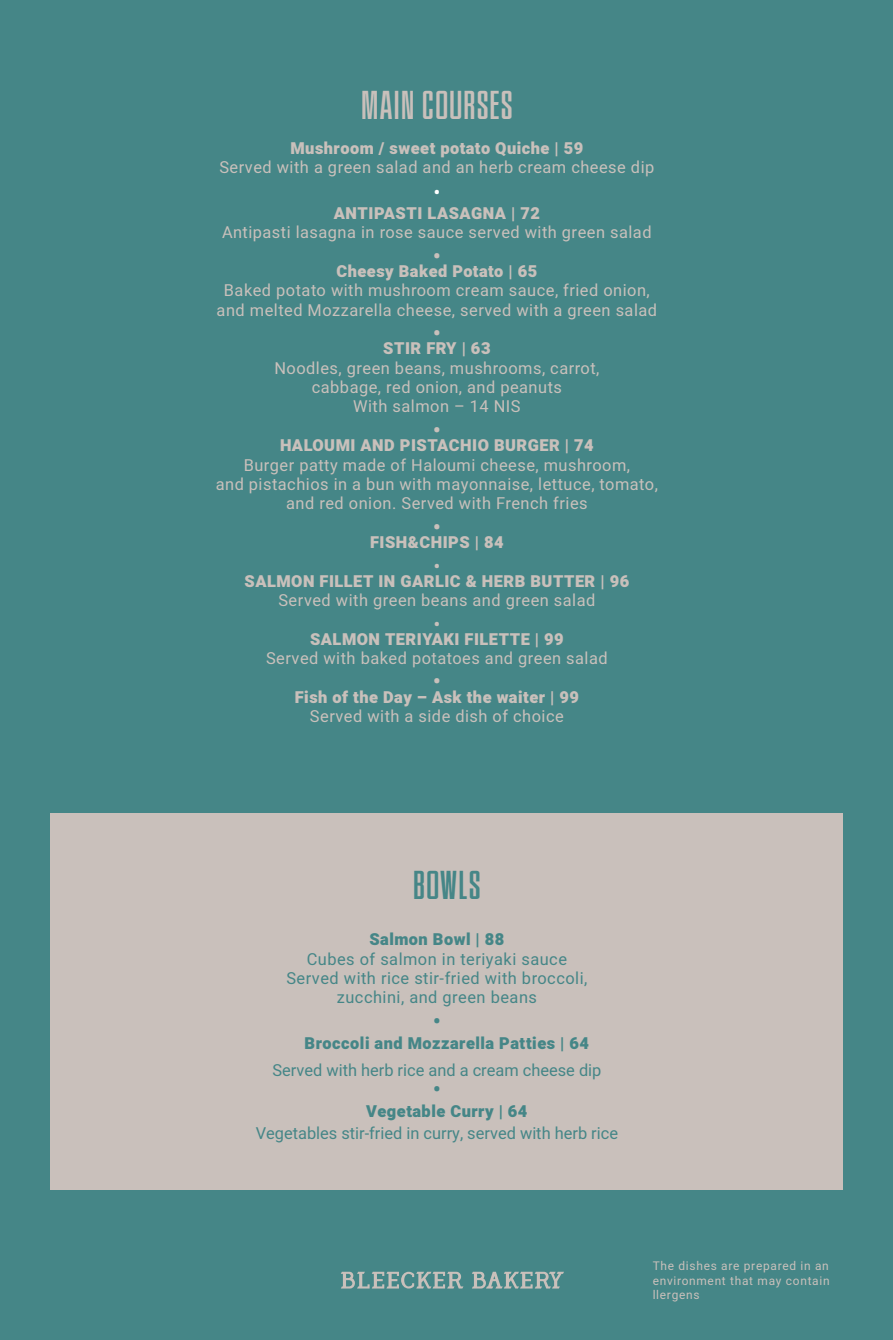
<style>
.page{position:relative;width:893px;height:1340px;background:#fff}
.page>*{position:absolute;margin:0;border:0;box-sizing:border-box;transform-origin:0 0}
.t1{font:44.62px "Bar Lev AAA";letter-spacing:.02em;color:#c9c0bb}
.t2{font:44.62px "Bar Lev AAA";letter-spacing:.02em;color:#458687}
.t3{font:900 19.78px "Heebo";color:#c9c0bb}
.t4{font:900 19.78px "Heebo";color:#458687}
.t5{font:16.45px/19.4px "Heebo";letter-spacing:.03em;color:#c9c0bb;text-align:center}
.t6{font:900 16.45px/24.3px "Heebo";letter-spacing:.03em;color:#c9c0bb;text-align:center}
.t7{font:16.45px/19.4px "Heebo";letter-spacing:.03em;color:#458687;text-align:center}
.t8{font:16.45px "Heebo";color:#458687}
.t9{font:900 16.45px "Heebo";letter-spacing:.03em;color:#458687}
.t10{font:900 16.45px "Heebo";color:#fff}
.t11{font:11.9px/14.9px "Heebo";letter-spacing:.06em;color:#c9c0bb;text-align:justify}
</style>
<div class="page">
<div style="left:0;top:0;width:893px;height:1339px;background:#458687"></div>
<div style="left:50px;top:813px;width:793px;height:376px;background:#c9c0bb"></div>
<svg style="left:341px;top:1271px;width:122px;height:17px"></svg>
<svg style="left:472px;top:1271px;width:92px;height:17px"></svg>
<h1 class="t1" style="left:361px;top:80px;width:154px">MAIN COURSES</h1>
<p class="t6" style="left:290px;top:137px;width:294px">Mushroom / sweet potato Quiche | 59</p>
<p class="t5" style="left:219px;top:158px;width:436px">Served with a green salad and an herb cream cheese dip</p>
<p class="t10" style="left:434px;top:180px;width:8px">•</p>
<p class="t6" style="left:334px;top:201px;width:208px">ANTIPASTI LASAGNA | 72</p>
<p class="t5" style="left:222px;top:223px;width:431px">Antipasti lasagna in rose sauce served with green salad</p>
<p class="t3" style="left:433px;top:242px;width:9px">•</p>
<p class="t6" style="left:336px;top:259px;width:202px">Cheesy Baked Potato | 65</p>
<p class="t5" style="left:217px;top:281px;width:442px">Baked potato with mushroom cream sauce, fried onion, and melted Mozzarella cheese, served with a green salad</p>
<p class="t3" style="left:433px;top:319px;width:9px">•</p>
<p class="t6" style="left:383px;top:337px;width:109px">STIR FRY | 63</p>
<p class="t5" style="left:274px;top:358px;width:327px">Noodles, green beans, mushrooms, carrot, cabbage, red onion, and peanuts<br>With salmon – 14 NIS</p>
<p class="t3" style="left:433px;top:416px;width:9px">•</p>
<p class="t6" style="left:280px;top:434px;width:315px">HALOUMI AND PISTACHIO BURGER | 74</p>
<p class="t5" style="left:216px;top:455px;width:444px">Burger patty made of Haloumi cheese, mushroom,<br>and pistachios in a bun with mayonnaise, lettuce, tomato, and red onion. Served with French fries</p>
<p class="t3" style="left:433px;top:513px;width:9px">•</p>
<p class="t6" style="left:370px;top:530px;width:135px">FISH&amp;CHIPS | 84 •</p>
<p class="t6" style="left:245px;top:569px;width:386px">SALMON FILLET IN GARLIC &amp; HERB BUTTER | 96</p>
<p class="t5" style="left:278px;top:590px;width:318px">Served with green beans and green salad</p>
<p class="t6" style="left:310px;top:618px;width:255px;line-height:14.3px">•<br>SALMON TERIYAKI FILETTE | 99</p>
<p class="t5" style="left:266px;top:648px;width:343px">Served with baked potatoes and green salad</p>
<p class="t3" style="left:433px;top:667px;width:9px">•</p>
<p class="t6" style="left:295px;top:685px;width:286px">Fish of the Day – Ask the waiter | 99</p>
<p class="t5" style="left:310px;top:706px;width:255px">Served with a side dish of choice</p>
<h1 class="t2" style="left:413px;top:860px;width:69px">BOWLS</h1>
<p class="t9" style="left:369px;top:928px;width:137px">Salmon Bowl | 88</p>
<p class="t7" style="left:286px;top:949px;width:302px">Cubes of salmon in teriyaki sauce<br>Served with rice stir-fried with broccoli, zucchini, and green beans</p>
<p class="t4" style="left:433px;top:1006px;width:9px">•</p>
<p class="t9" style="left:305px;top:1032px;width:286px">Broccoli and Mozzarella Patties | 64</p>
<p class="t8" style="left:272px;top:1058px;width:331px">Served with herb rice and a cream cheese dip</p>
<p class="t4" style="left:433px;top:1074px;width:9px">•</p>
<p class="t9" style="left:366px;top:1100px;width:163px">Vegetable Curry | 64</p>
<p class="t8" style="left:256px;top:1121px;width:364px">Vegetables stir-fried in curry, served with herb rice</p>
<p class="t11" style="left:653px;top:1257px;width:178px">The dishes are prepared in an environment that may contain llergens</p>
</div>
